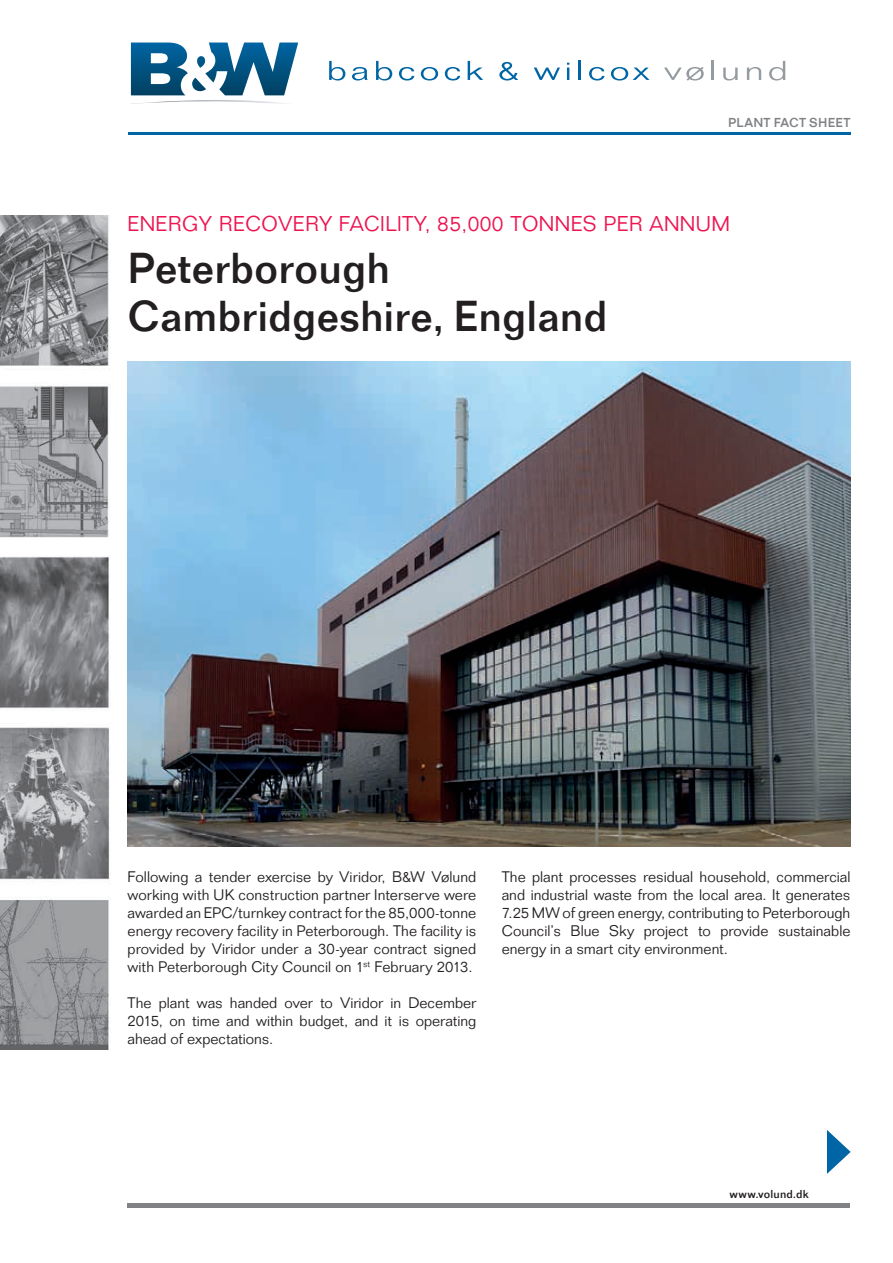
<style>
.page{position:relative;width:893px;height:1263px;background:#fff}
.page>*{position:absolute;margin:0;border:0;box-sizing:border-box;transform-origin:0 0}
.t1{font:500 45px/48px "Folio T";color:#231f20}
.t2{font:300 21px "Folio Std";letter-spacing:.02em;color:#ed1450}
.t3{font:300 15px/18px "Folio Std";color:#231f20;text-align:justify}
.t4{font:500 13.5px "Folio T";letter-spacing:.02em;color:#808285}
.t5{font:500 12px "Folio T";letter-spacing:.015em;color:#231f20}
</style>
<div class="page">
<img style="left:128px;top:361px;width:722px;height:485px">
<img style="left:0;top:216px;width:111px;height:833px">
<svg style="left:130px;top:43px;width:168px;height:61px"></svg>
<svg style="left:329px;top:61px;width:16px;height:20px"></svg>
<svg style="left:352px;top:67px;width:16px;height:14px"></svg>
<svg style="left:376px;top:61px;width:16px;height:20px"></svg>
<svg style="left:399px;top:67px;width:15px;height:14px"></svg>
<svg style="left:421px;top:67px;width:17px;height:14px"></svg>
<svg style="left:445px;top:67px;width:15px;height:14px"></svg>
<svg style="left:468px;top:61px;width:15px;height:19px"></svg>
<svg style="left:499px;top:62px;width:19px;height:19px"></svg>
<svg style="left:534px;top:68px;width:26px;height:12px"></svg>
<svg style="left:567px;top:63px;width:2px;height:17px"></svg>
<svg style="left:579px;top:61px;width:2px;height:19px"></svg>
<svg style="left:589px;top:67px;width:15px;height:14px"></svg>
<svg style="left:611px;top:67px;width:39px;height:14px"></svg>
<svg style="left:664px;top:67px;width:40px;height:14px"></svg>
<svg style="left:712px;top:61px;width:2px;height:19px"></svg>
<svg style="left:723px;top:68px;width:15px;height:13px"></svg>
<svg style="left:747px;top:67px;width:14px;height:13px"></svg>
<svg style="left:769px;top:61px;width:16px;height:20px"></svg>
<hr style="left:128px;top:132px;width:722px;height:3px;background:#0065a4">
<div style="left:127px;top:1203px;width:723px;height:5px;background:#808285"></div>
<svg style="left:827px;top:1130px;width:24px;height:44px"></svg>
<p class="t4" style="left:728px;top:115px;width:124px">PLANT FACT SHEET</p>
<h2 class="t2" style="left:128px;top:211px;width:604px">ENERGY RECOVERY FACILITY, 85,000 TONNES PER ANNUM</h2>
<h1 class="t1" style="left:128px;top:244px;width:482px">Peterborough<br>Cambridgeshire, England</h1>
<p class="t3" style="left:128px;top:868px;width:350px">Following a tender exercise by Viridor, B&amp;W Vølund working with UK construction partner Interserve were awarded an EPC/turnkey contract for the 85,000-tonne energy recovery facility in Peterborough. The facility is provided by Viridor under a 30-year contract signed with Peterborough City Council on 1<sup>st</sup> February 2013.</p>
<p class="t3" style="left:128px;top:994px;width:350px">The plant was handed over to Viridor in December 2015, on time and within budget, and it is operating ahead of expectations.</p>
<p class="t3" style="left:502px;top:868px;width:350px">The plant processes residual household, commercial and industrial waste from the local area. It generates 7.25 MW of green energy, contributing to Peterborough Council’s Blue Sky project to provide sustainable energy in a smart city environment.</p>
<p class="t5" style="left:729px;top:1187px;width:81px">www.volund.dk</p>
</div>
